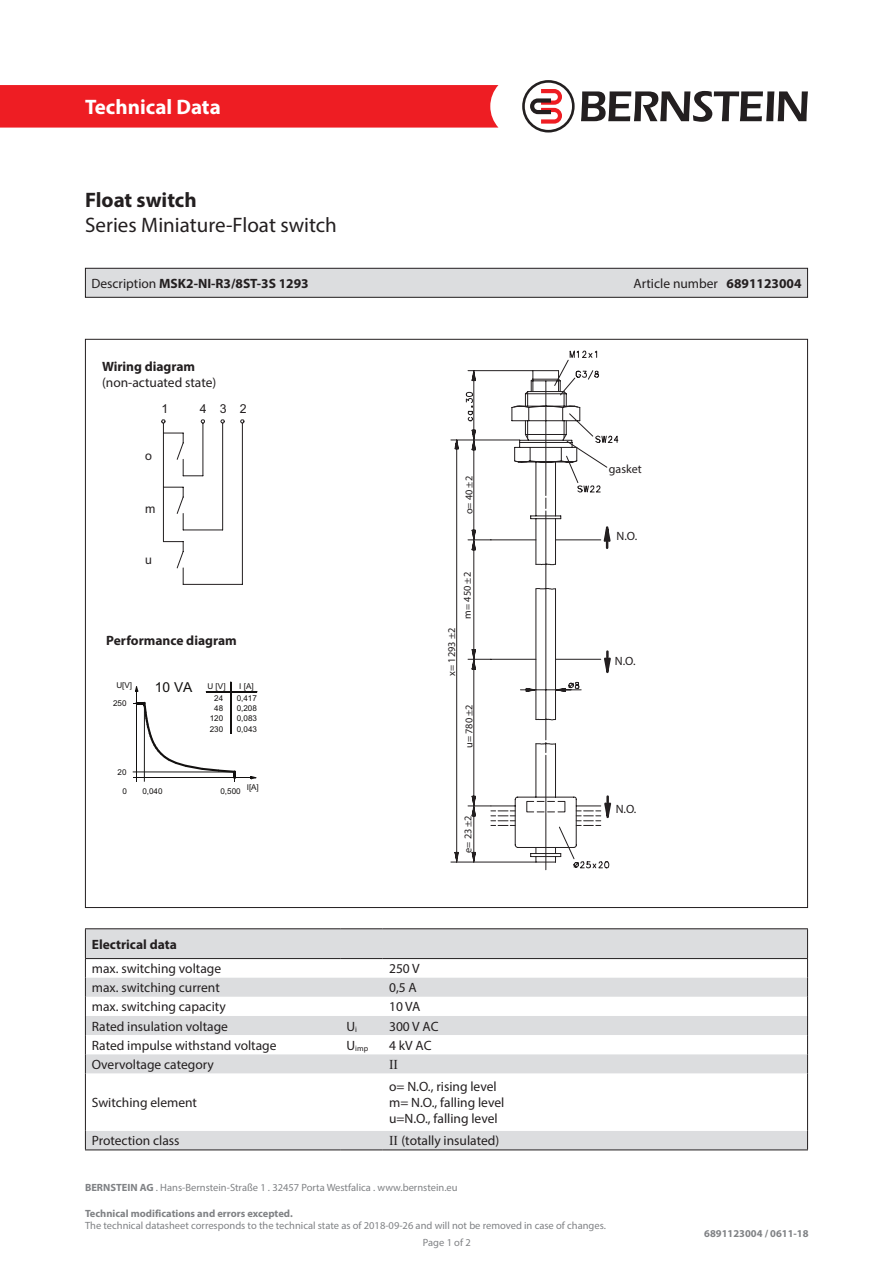
<style>
.page{position:relative;width:893px;height:1263px;background:#fff}
.page>*{position:absolute;margin:0;border:0;box-sizing:border-box;transform-origin:0 0}
.t1{font:21px "Myriad Pro";color:#231f20}
.t2{font:700 21px "Myriad Pro";color:#fff}
.t3{font:700 21px "Myriad Pro";color:#231f20}
.t4{font:13.65px "Arial";color:#12100f}
.t5{font:13.5px/16.2px "Myriad Pro";color:#231f20}
.t6{font:700 13.5px "Myriad Pro";color:#231f20}
.t7{font:13.5px "Times New Roman";color:#231f20}
.t8{font:12.3px "Arial";color:#231f20}
.t9{font:12px "Myriad Pro";color:#231f20}
.t10{font:10.5px/16.8px "Myriad Pro";color:#808285}
.t11{font:700 10.5px "Myriad Pro";color:#808285}
.t12{font:10.35px "Myriad Pro";color:#231f20}
.t13{font:7.95px "Arial";color:#12100f}
.t14{font:7.8px "Myriad Pro";color:#231f20}
.s1{font-weight:400}
.s2{font-weight:700}
.s3{font-family:"Times New Roman"}
</style>
<div class="page">
<div style="left:0;top:85px;width:498px;height:43px;background:#ee1d23"></div>
<svg style="left:581px;top:91px;width:227px;height:31px"></svg>
<svg style="left:522px;top:80px;width:53px;height:53px"></svg>
<svg style="left:161px;top:419px;width:83px;height:166px"></svg>
<svg style="left:450px;top:351px;width:169px;height:519px"></svg>
<svg style="left:490px;top:370px;width:111px;height:493px"></svg>
<svg style="left:602px;top:515px;width:17px;height:314px"></svg>
<svg style="left:535px;top:812px;width:19px;height:1px"></svg>
<svg style="left:537px;top:801px;width:19px;height:1px"></svg>
<hr style="left:206px;top:691px;width:51px;height:1px;background:#12100f">
<hr style="left:230px;top:682px;width:1px;height:51px;background:#12100f">
<hr style="left:137px;top:777px;width:118px;height:1px;background:#12100f">
<hr style="left:136px;top:687px;width:1px;height:91px;background:#12100f">
<svg style="left:135px;top:686px;width:4px;height:6px"></svg>
<svg style="left:251px;top:776px;width:6px;height:4px"></svg>
<svg style="left:133px;top:702px;width:103px;height:79px"></svg>
<div style="left:85px;top:268px;width:722px;height:29px;background:#dcdddf"></div>
<div style="left:85px;top:268px;width:723px;height:30px;border:1px solid #231f20"></div>
<div style="left:86px;top:1131px;width:721px;height:18px;background:#dcdddf"></div>
<svg style="left:86px;top:1073px;width:721px;height:1px"></svg>
<hr style="left:807px;top:1073px;width:1px;height:58px;background:#231f20">
<hr style="left:85px;top:928px;width:255px;height:1px;background:#231f20">
<hr style="left:340px;top:928px;width:43px;height:1px;background:#231f20">
<hr style="left:383px;top:928px;width:425px;height:1px;background:#231f20">
<svg style="left:85px;top:929px;width:723px;height:144px"></svg>
<hr style="left:85px;top:958px;width:255px;height:1px;background:#231f20">
<hr style="left:340px;top:958px;width:43px;height:1px;background:#231f20">
<hr style="left:383px;top:958px;width:425px;height:1px;background:#231f20">
<svg style="left:85px;top:1131px;width:1px;height:18px"></svg>
<svg style="left:807px;top:1131px;width:1px;height:18px"></svg>
<hr style="left:85px;top:1149px;width:255px;height:1px;background:#231f20">
<hr style="left:340px;top:1149px;width:43px;height:1px;background:#231f20">
<hr style="left:383px;top:1149px;width:425px;height:1px;background:#231f20">
<hr style="left:85px;top:1073px;width:1px;height:58px;background:#231f20">
<div style="left:609px;top:463px;width:67px;height:23px;background:#fff"></div>
<div style="left:616px;top:530px;width:25px;height:14px;background:#fff"></div>
<div style="left:615px;top:655px;width:24px;height:14px;background:#fff"></div>
<div style="left:616px;top:803px;width:24px;height:14px;background:#fff"></div>
<h1 class="t2" style="left:85px;top:93px;width:137px">Technical Data</h1>
<h1 class="t3" style="left:85px;top:186px;width:113px">Float switch</h1>
<h1 class="t1" style="left:85px;top:212px;width:253px">Series Miniature-Float switch</h1>
<p class="t6" style="left:91px;top:274px;width:219px"><span class="s1">Description</span> MSK2-NI-R3/8ST-3S 1293</p>
<p class="t5" style="left:633px;top:275px;width:170px">Article number <span class="s2">6891123004</span></p>
<p class="t6" style="left:102px;top:357px;width:95px">Wiring diagram</p>
<p class="t5" style="left:102px;top:374px;width:116px">(non-actuated state)</p>
<p class="t8" style="left:162px;top:401px;width:8px">1</p>
<p class="t8" style="left:240px;top:401px;width:8px">2</p>
<p class="t8" style="left:200px;top:401px;width:28px">4 3</p>
<p class="t8" style="left:145px;top:448px;width:8px">o</p>
<p class="t8" style="left:145px;top:500px;width:12px">m</p>
<p class="t8" style="left:145px;top:552px;width:8px">u</p>
<p class="t6" style="left:106px;top:631px;width:132px">Performance diagram</p>
<p class="t13" style="left:116px;top:680px;width:17px">U[V]</p>
<p class="t4" style="left:155px;top:678px;width:39px">10 VA</p>
<p class="t13" style="left:113px;top:698px;width:15px">250</p>
<p class="t13" style="left:118px;top:766px;width:11px">20</p>
<p class="t13" style="left:207px;top:681px;width:20px">U [V]</p>
<p class="t13" style="left:239px;top:681px;width:16px">I [A]</p>
<p class="t13" style="left:214px;top:693px;width:11px">24</p>
<p class="t13" style="left:237px;top:693px;width:22px">0,417</p>
<p class="t13" style="left:214px;top:703px;width:11px">48</p>
<p class="t13" style="left:237px;top:703px;width:22px">0,208</p>
<p class="t13" style="left:210px;top:713px;width:15px">120</p>
<p class="t13" style="left:237px;top:713px;width:22px">0,083</p>
<p class="t13" style="left:210px;top:724px;width:15px">230</p>
<p class="t13" style="left:237px;top:724px;width:22px">0,043</p>
<p class="t13" style="left:247px;top:782px;width:14px">I[A]</p>
<p class="t13" style="left:122px;top:786px;width:6px">0</p>
<p class="t13" style="left:220px;top:786px;width:22px">0,500</p>
<p class="t13" style="left:142px;top:786px;width:22px">0,040</p>
<p class="t12" style="left:462px;top:514px;width:40px;rotate:-90deg">o= 40 ±2</p>
<p class="t12" style="left:445px;top:676px;width:49px;rotate:-90deg">x= 1293 ±2</p>
<p class="t12" style="left:461px;top:618px;width:48px;rotate:-90deg">m= 450 ±2</p>
<p class="t12" style="left:462px;top:748px;width:45px;rotate:-90deg">u= 780 ±2</p>
<p class="t12" style="left:462px;top:853px;width:39px;rotate:-90deg">e= 23 ±2</p>
<p class="t6" style="left:92px;top:935px;width:87px">Electrical data</p>
<p class="t5" style="left:92px;top:960px;width:131px">max. switching voltage</p>
<p class="t5" style="left:389px;top:960px;width:32px">250 V</p>
<p class="t5" style="left:92px;top:979px;width:130px">max. switching current</p>
<p class="t5" style="left:389px;top:979px;width:29px">0,5 A</p>
<p class="t5" style="left:92px;top:998px;width:135px">max. switching capacity</p>
<p class="t5" style="left:389px;top:998px;width:33px">10 VA</p>
<p class="t5" style="left:92px;top:1018px;width:138px">Rated insulation voltage</p>
<p class="t5" style="left:347px;top:1018px;width:12px">U<sub>i</sub></p>
<p class="t5" style="left:389px;top:1018px;width:51px">300 V AC</p>
<p class="t5" style="left:92px;top:1037px;width:186px">Rated impulse withstand voltage</p>
<p class="t14" style="left:347px;top:1044px;width:23px"><sup>U</sup>imp</p>
<p class="t5" style="left:389px;top:1037px;width:44px">4 kV AC</p>
<p class="t5" style="left:92px;top:1056px;width:124px">Overvoltage category</p>
<p class="t7" style="left:389px;top:1055px;width:10px">II</p>
<p class="t5" style="left:92px;top:1094px;width:107px">Switching element</p>
<p class="t5" style="left:389px;top:1078px;width:117px">o= N.O., rising level m= N.O., falling level u=N.O., falling level</p>
<p class="t5" style="left:92px;top:1132px;width:89px">Protection class</p>
<p class="t5" style="left:389px;top:1132px;width:112px"><span class="s3">II</span> (totally insulated)</p>
<p class="t9" style="left:609px;top:462px;width:34px">gasket</p>
<p class="t9" style="left:616px;top:528px;width:22px">N.O.</p>
<p class="t9" style="left:615px;top:654px;width:22px">N.O.</p>
<p class="t9" style="left:616px;top:801px;width:22px">N.O.</p>
<p class="t10" style="left:85px;top:1179px;width:374px"><span class="s2">BERNSTEIN AG</span> . Hans-Bernstein-Straße 1 . 32457 Porta Westfalica . www.bernstein.eu</p>
<p class="t11" style="left:85px;top:1206px;width:209px">Technical modifications and errors excepted.</p>
<p class="t10" style="left:423px;top:1217px;width:184px;text-indent:-338px">The technical datasheet corresponds to the technical state as of 2018-09-26 and will not be removed in case of changes.<br>Page 1 of 2</p>
<p class="t11" style="left:704px;top:1227px;width:106px">6891123004 / 0611-18</p>
</div>
